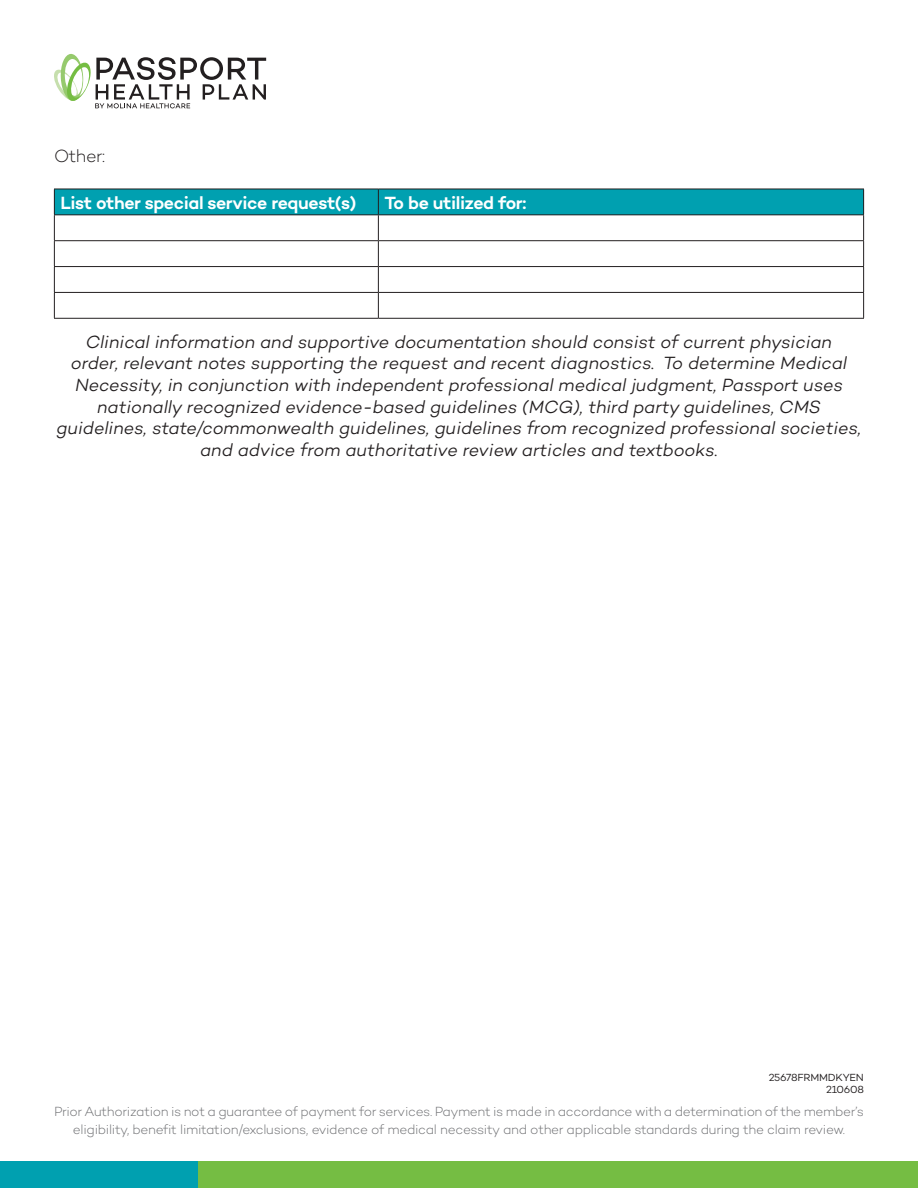
<style>
.page{position:relative;width:918px;height:1188px;background:#fff}
.page>*{position:absolute;margin:0;border:0;box-sizing:border-box;transform-origin:0 0}
.t1{font:italic 300 18px/21.6px "Campton";color:#231f20;text-align:center}
.t2{font:600 18px "Campton";letter-spacing:-.02em;color:#fff}
.t3{font:300 18px "Campton";letter-spacing:-.025em;color:#231f20}
.t4{font:300 13.5px/18px "Campton";letter-spacing:-.02em;color:#6c6d70;text-align:center}
.t5{font:10.5px/12.6px "Campton";letter-spacing:-.02em;color:#231f20;text-align:right}
</style>
<div class="page">
<div style="left:54px;top:189px;width:324px;height:26px;background:#00a0b0"></div>
<div style="left:378px;top:189px;width:486px;height:26px;background:#00a0b0"></div>
<hr style="left:54px;top:189px;width:324px;height:1px;background:#231f20">
<hr style="left:378px;top:189px;width:486px;height:1px;background:#231f20">
<hr style="left:54px;top:214px;width:324px;height:1px;background:#231f20">
<hr style="left:378px;top:214px;width:486px;height:1px;background:#231f20">
<hr style="left:54px;top:240px;width:324px;height:1px;background:#231f20">
<hr style="left:378px;top:240px;width:486px;height:1px;background:#231f20">
<hr style="left:54px;top:266px;width:324px;height:1px;background:#231f20">
<hr style="left:378px;top:266px;width:486px;height:1px;background:#231f20">
<hr style="left:54px;top:292px;width:324px;height:1px;background:#231f20">
<svg style="left:54px;top:189px;width:1px;height:129px"></svg>
<hr style="left:378px;top:292px;width:486px;height:1px;background:#231f20">
<svg style="left:378px;top:189px;width:1px;height:129px"></svg>
<svg style="left:863px;top:189px;width:1px;height:129px"></svg>
<hr style="left:54px;top:318px;width:324px;height:1px;background:#231f20">
<hr style="left:378px;top:318px;width:486px;height:1px;background:#231f20">
<svg style="left:54px;top:54px;width:212px;height:54px"></svg>
<div style="left:198px;top:1161px;width:720px;height:27px;background:#75bd43"></div>
<div style="left:0;top:1161px;width:198px;height:27px;background:#00a0b0"></div>
<h3 class="t3" style="left:54px;top:145px;width:52px">Other:</h3>
<p class="t2" style="left:60px;top:191px;width:298px">List other special service request(s)</p>
<p class="t2" style="left:384px;top:191px;width:144px">To be utilized for:</p>
<p class="t1" style="left:56px;top:331px;width:807px">Clinical information and supportive documentation should consist of current physician<br>order, relevant notes supporting the request and recent diagnostics. To determine Medical Necessity, in conjunction with independent professional medical judgment, Passport uses nationally recognized evidence-based guidelines (MCG), third party guidelines, CMS guidelines, state/commonwealth guidelines, guidelines from recognized professional societies, and advice from authoritative review articles and textbooks.</p>
<p class="t5" style="left:769px;top:1070px;width:97px">25678FRMMDKYEN<br>210608</p>
<p class="t4" style="left:54px;top:1102px;width:811px">Prior Authorization is not a guarantee of payment for services. Payment is made in accordance with a determination of the member’s eligibility, benefit limitation/exclusions, evidence of medical necessity and other applicable standards during the claim review.</p>
</div>
